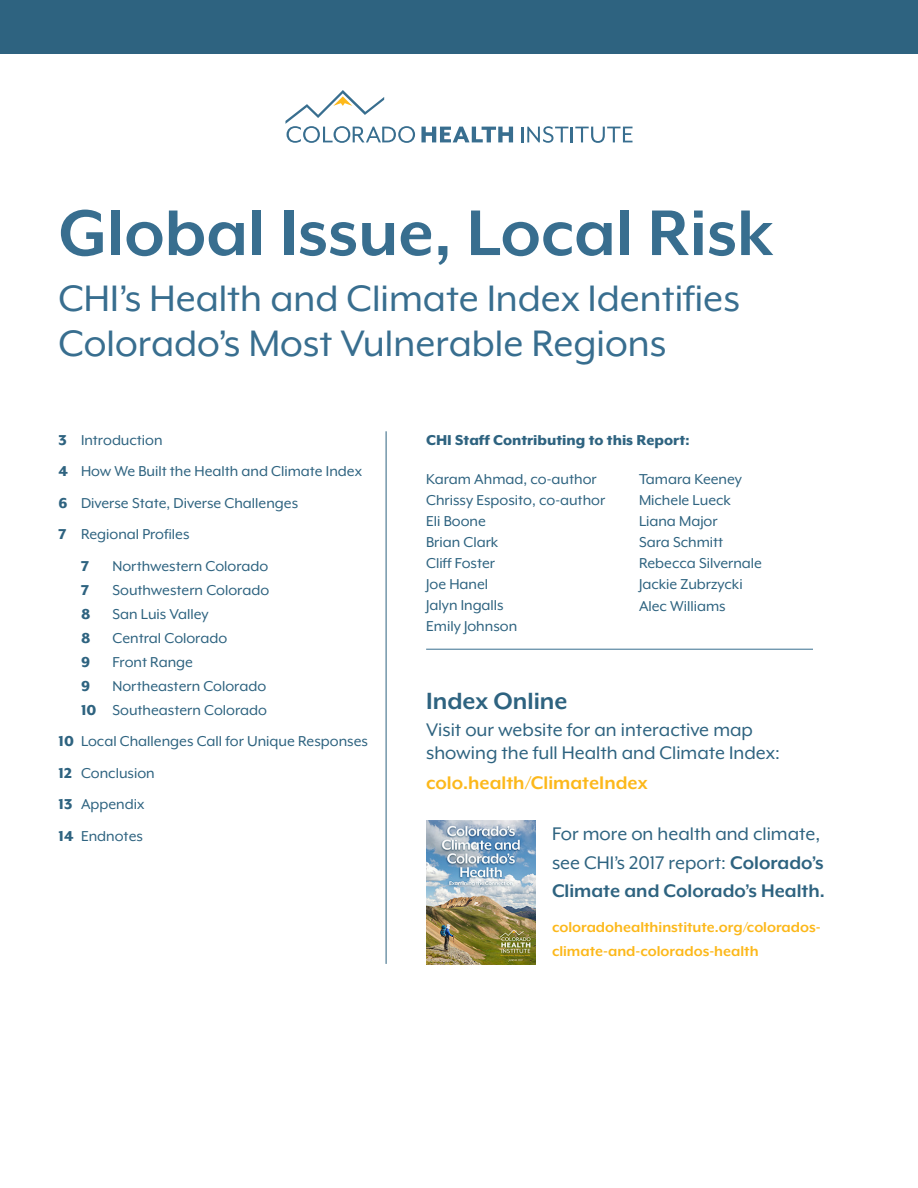
<style>
.page{position:relative;width:918px;height:1188px;background:#fff}
.page>*{position:absolute;margin:0;border:0;box-sizing:border-box;transform-origin:0 0}
.t1{font:700 74.25px "Mr Eaves XL Mod OT";color:#386e8f}
.t2{font:42.45px/45.6px "Mr Eaves XL Mod OT";color:#386e8f}
.t3{font:700 27px "Mr Eaves XL Mod OT";color:#2e6380}
.t4{font:21px/28.5px "Mr Eaves XL Mod OT";color:#2e6380}
.t5{font:700 21px "Mr Eaves XL Mod OT";color:#fcb81b}
.t6{font:16.5px "Mr Eaves XL Mod OT";color:#2e6380}
.t7{font:700 16.5px/24px "Mr Eaves XL Mod OT";color:#fcb81b}
.t8{font:800 16.5px "Mr Eaves XL Mod OT";color:#2e6380}
.s1{font-weight:800}
.s2{font-weight:700}
</style>
<div class="page">
<div style="left:0;top:0;width:918px;height:54px;background:#2e6380"></div>
<svg style="left:421px;top:127px;width:92px;height:15px"></svg>
<svg style="left:521px;top:126px;width:112px;height:17px"></svg>
<svg style="left:285px;top:90px;width:130px;height:53px"></svg>
<img style="left:426px;top:820px;width:110px;height:145px">
<hr style="left:426px;top:649px;width:387px;height:1px;background:#386e8f">
<hr style="left:386px;top:431px;width:1px;height:533px;background:#2e6380">
<p class="t1" style="left:58px;top:196px;width:716px">Global Issue, Local Risk</p>
<p class="t2" style="left:58px;top:275px;width:683px">CHI’s Health and Climate Index Identifies<br>Colorado’s Most Vulnerable Regions</p>
<p class="t6" style="left:58px;top:431px;width:106px"><span class="s1">3</span> Introduction</p>
<p class="t6" style="left:58px;top:463px;width:305px"><span class="s1">4</span> How We Built the Health and Climate Index</p>
<p class="t6" style="left:58px;top:494px;width:241px"><span class="s1">6</span> Diverse State, Diverse Challenges</p>
<p class="t6" style="left:58px;top:526px;width:133px"><span class="s1">7</span> Regional Profiles</p>
<p class="t8" style="left:81px;top:557px;width:9px">7</p>
<p class="t6" style="left:112px;top:557px;width:157px">Northwestern Colorado</p>
<p class="t8" style="left:81px;top:581px;width:9px">7</p>
<p class="t6" style="left:112px;top:581px;width:158px">Southwestern Colorado</p>
<p class="t8" style="left:81px;top:605px;width:11px">8</p>
<p class="t6" style="left:112px;top:605px;width:98px">San Luis Valley</p>
<p class="t8" style="left:81px;top:629px;width:11px">8</p>
<p class="t6" style="left:112px;top:629px;width:116px">Central Colorado</p>
<p class="t8" style="left:81px;top:653px;width:11px">9</p>
<p class="t6" style="left:112px;top:653px;width:82px">Front Range</p>
<p class="t8" style="left:81px;top:677px;width:11px">9</p>
<p class="t6" style="left:112px;top:677px;width:155px">Northeastern Colorado</p>
<p class="t6" style="left:81px;top:701px;width:188px"><span class="s1">10</span> Southeastern Colorado</p>
<p class="t6" style="left:58px;top:733px;width:311px"><span class="s1">10</span> Local Challenges Call for Unique Responses</p>
<p class="t6" style="left:58px;top:764px;width:98px"><span class="s1">12</span> Conclusion</p>
<p class="t6" style="left:58px;top:796px;width:87px"><span class="s1">13</span> Appendix</p>
<p class="t6" style="left:58px;top:827px;width:86px"><span class="s1">14</span> Endnotes</p>
<p class="t8" style="left:426px;top:431px;width:265px">CHI Staff Contributing to this Report:</p>
<p class="t6" style="left:426px;top:471px;width:172px">Karam Ahmad, co-author</p>
<p class="t6" style="left:426px;top:492px;width:181px">Chrissy Esposito, co-author</p>
<p class="t6" style="left:426px;top:513px;width:61px">Eli Boone</p>
<p class="t6" style="left:426px;top:534px;width:74px">Brian Clark</p>
<p class="t6" style="left:426px;top:555px;width:70px">Cliff Foster</p>
<p class="t6" style="left:426px;top:576px;width:64px">Joe Hanel</p>
<p class="t6" style="left:426px;top:597px;width:79px">Jalyn Ingalls</p>
<p class="t6" style="left:426px;top:618px;width:93px">Emily Johnson</p>
<p class="t6" style="left:639px;top:471px;width:105px">Tamara Keeney</p>
<p class="t6" style="left:639px;top:492px;width:94px">Michele Lueck</p>
<p class="t6" style="left:639px;top:513px;width:80px">Liana Major</p>
<p class="t6" style="left:639px;top:534px;width:86px">Sara Schmitt</p>
<p class="t6" style="left:639px;top:555px;width:125px">Rebecca Silvernale</p>
<p class="t6" style="left:639px;top:576px;width:105px">Jackie Zubrzycki</p>
<p class="t6" style="left:639px;top:598px;width:88px">Alec Williams</p>
<p class="t3" style="left:426px;top:687px;width:143px">Index Online</p>
<p class="t4" style="left:426px;top:718px;width:355px;line-height:22.5px">Visit our website for an interactive map showing the full Health and Climate Index:</p>
<p class="t5" style="left:426px;top:772px;width:223px">colo.health/ClimateIndex</p>
<p class="t4" style="left:552px;top:820px;width:274px">For more on health and climate, see CHI’s 2017 report: <span class="s2">Colorado’s<br>Climate and Colorado’s Health.</span></p>
<p class="t7" style="left:552px;top:915px;width:270px">coloradohealthinstitute.org/colorados&shy;climate-and-colorados-health</p>
</div>
